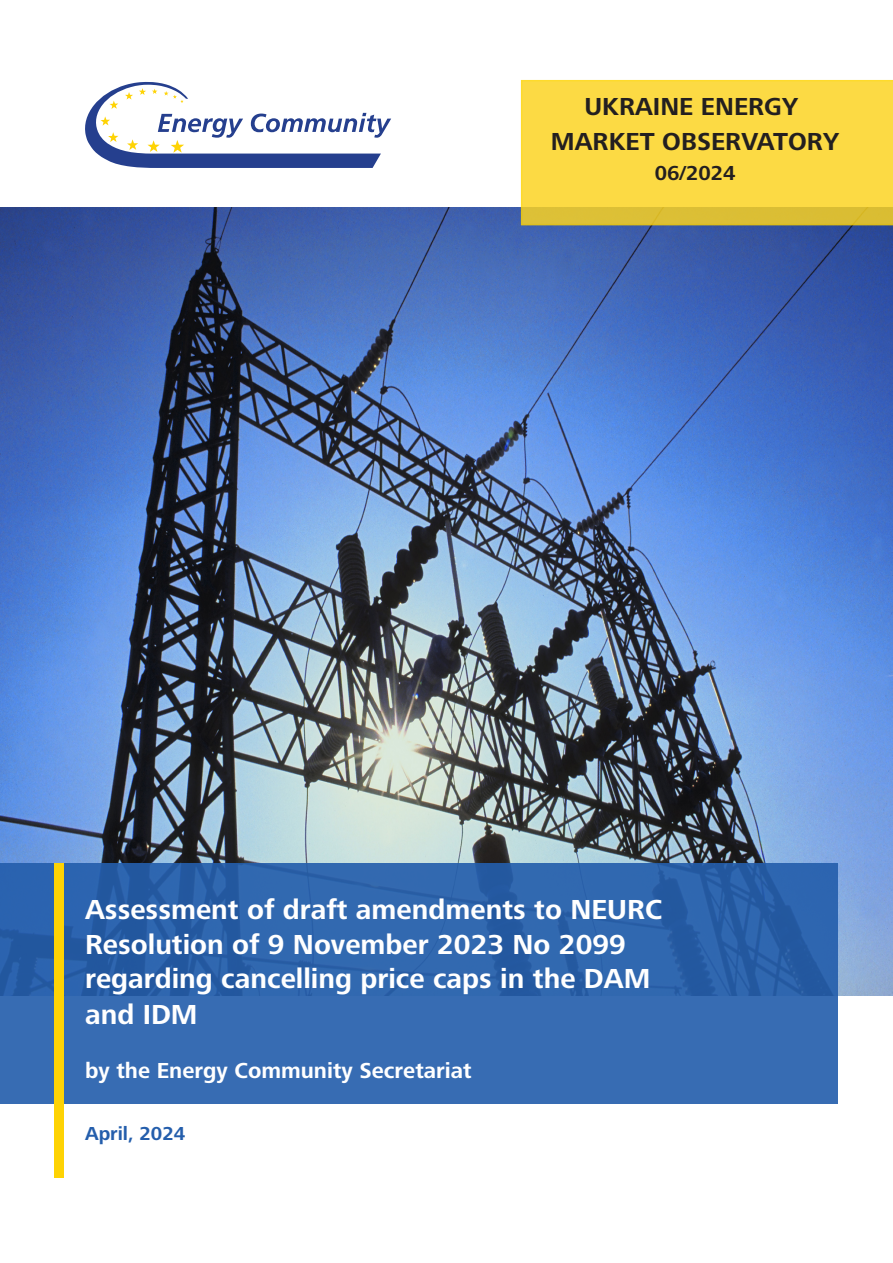
<style>
.page{position:relative;width:893px;height:1263px;background:#fff}
.page>*{position:absolute;margin:0;border:0;box-sizing:border-box;transform-origin:0 0}
.t1{font:700 28.5px/35.1px "Frutiger Next Pro";color:#fff}
.t2{font:700 25.5px/34.2px "Frutiger Next Pro";color:#231f20;text-align:center}
.t3{font:700 22.5px "Frutiger Next Pro";color:#fff}
.t4{font:700 21px "Frutiger Next Pro";color:#231f20}
.t5{font:700 19.5px "Frutiger Next Pro";color:#245eac}
</style>
<div class="page">
<img style="left:1px;top:207px;width:891px;height:788px">
<svg style="left:0;top:863px;width:838px;height:241px;background:#3166ae"></svg>
<svg style="left:85px;top:82px;width:306px;height:86px"></svg>
<div style="left:55px;top:863px;width:9px;height:315px;background:#fed304"></div>
<svg style="left:521px;top:80px;width:372px;height:145px;background:#f7d641"></svg>
<p class="t2" style="left:551px;top:90px;width:290px">UKRAINE ENERGY<br>MARKET OBSERVATORY</p>
<p class="t4" style="left:655px;top:161px;width:82px">06/2024</p>
<p class="t1" style="left:85px;top:891px;width:579px">Assessment of draft amendments to NEURC<br>Resolution of 9 November 2023 No 2099 regarding cancelling price caps in the DAM and IDM</p>
<p class="t3" style="left:85px;top:1057px;width:388px">by the Energy Community Secretariat</p>
<p class="t5" style="left:85px;top:1122px;width:102px">April, 2024</p>
</div>
